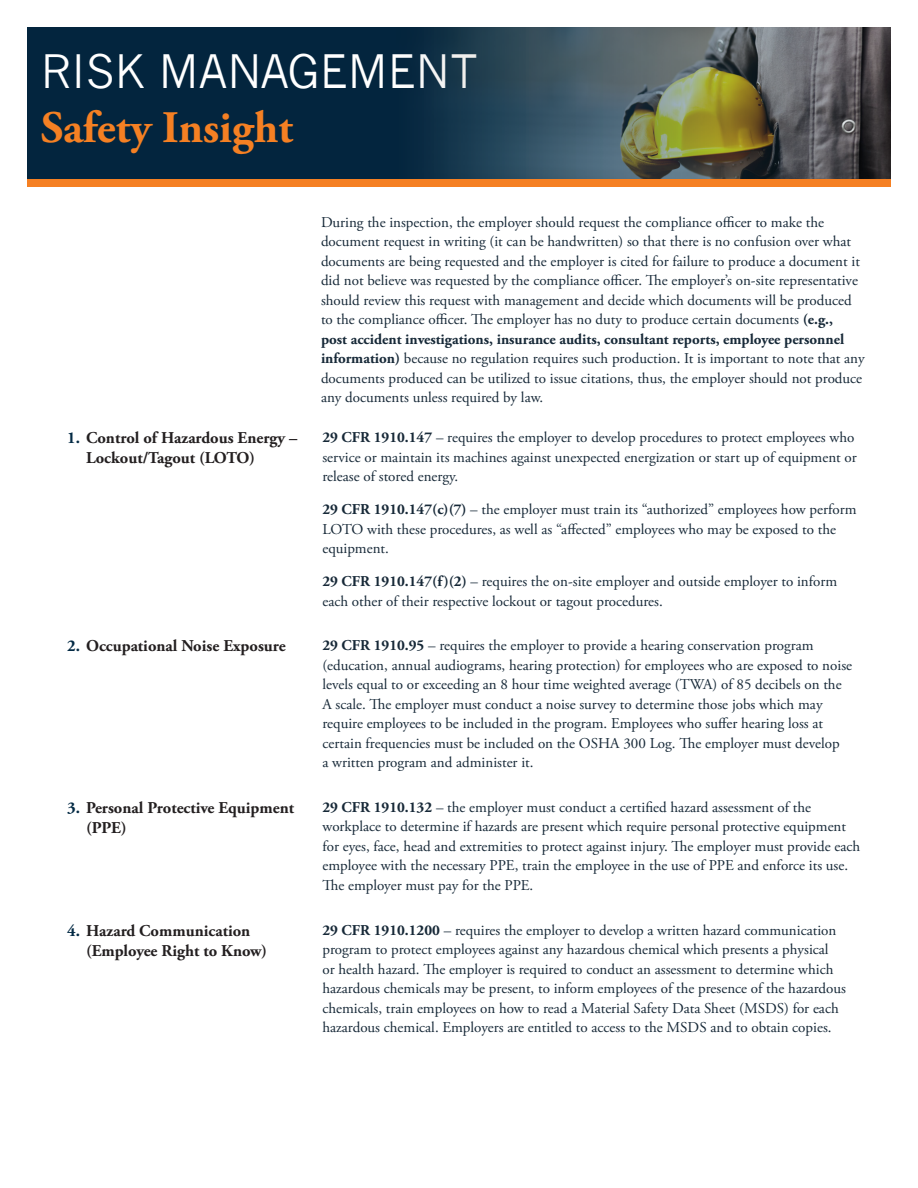
<style>
.page{position:relative;width:918px;height:1188px;background:#fff}
.page>*{position:absolute;margin:0;border:0;box-sizing:border-box;transform-origin:0 0}
.t1{font:45px "News Gothic";color:#fff}
.t2{font:700 45px "Adobe Garamond Pro";color:#f58023}
.SubHeader_1{font:700 16.5px "Adobe Garamond Pro";color:#231f20}
.Body_Text{font:15px/19.5px "Adobe Garamond Pro";color:#172938}
.s1{color:#032a44}
.s2{font-weight:700}
</style>
<div class="page">
<div style="left:27px;top:27px;width:864px;height:152px;background:#03253e"></div>
<div style="left:27px;top:179px;width:864px;height:8px;background:#f58023"></div>
<img style="left:429px;top:27px;width:462px;height:152px">
<h1 class="t1" style="left:41px;top:45px;width:438px">RISK MANAGEMENT</h1>
<h1 class="t2" style="left:41px;top:101px;width:254px">Safety Insight</h1>
<p class="SubHeader_1" style="left:67px;top:428px;width:232px"><span class="s1">1.</span> Control of Hazardous Energy –</p>
<p class="SubHeader_1" style="left:86px;top:448px;width:170px">Lockout/Tagout (LOTO)</p>
<p class="Body_Text" style="left:321px;top:213px;width:545px">During the inspection, the employer should request the compliance officer to make the document request in writing (it can be handwritten) so that there is no confusion over what documents are being requested and the employer is cited for failure to produce a document it did not believe was requested by the compliance officer. The employer’s on-site representative should review this request with management and decide which documents will be produced to the compliance officer. The employer has no duty to produce certain documents <span class="s2">(e.g.,<br>post accident investigations, insurance audits, consultant reports, employee personnel information)</span> because no regulation requires such production. It is important to note that any documents produced can be utilized to issue citations, thus, the employer should not produce any documents unless required by law.</p>
<p class="Body_Text" style="left:322px;top:428px;width:536px"><span class="s2">29 CFR 1910.147</span> – requires the employer to develop procedures to protect employees who service or maintain its machines against unexpected energization or start up of equipment or release of stored energy.</p>
<p class="Body_Text" style="left:322px;top:500px;width:536px"><span class="s2">29 CFR 1910.147(c)(7)</span> – the employer must train its “authorized” employees how perform<br>LOTO with these procedures, as well as “affected” employees who may be exposed to the equipment.</p>
<p class="Body_Text" style="left:322px;top:572px;width:516px"><span class="s2">29 CFR 1910.147(f)(2)</span> – requires the on-site employer and outside employer to inform each other of their respective lockout or tagout procedures.</p>
<p class="SubHeader_1" style="left:67px;top:637px;width:220px"><span class="s1">2.</span> Occupational Noise Exposure</p>
<p class="Body_Text" style="left:322px;top:636px;width:531px"><span class="s2">29 CFR 1910.95</span> – requires the employer to provide a hearing conservation program (education, annual audiograms, hearing protection) for employees who are exposed to noise levels equal to or exceeding an 8 hour time weighted average (TWA) of 85 decibels on the A scale. The employer must conduct a noise survey to determine those jobs which may require employees to be included in the program. Employees who suffer hearing loss at certain frequencies must be included on the OSHA 300 Log. The employer must develop<br>a written program and administer it.</p>
<p class="SubHeader_1" style="left:67px;top:798px;width:228px"><span class="s1">3.</span> Personal Protective Equipment</p>
<p class="SubHeader_1" style="left:86px;top:818px;width:42px">(PPE)</p>
<p class="Body_Text" style="left:322px;top:798px;width:539px"><span class="s2">29 CFR 1910.132</span> – the employer must conduct a certified hazard assessment of the workplace to determine if hazards are present which require personal protective equipment for eyes, face, head and extremities to protect against injury. The employer must provide each employee with the necessary PPE, train the employee in the use of PPE and enforce its use.<br>The employer must pay for the PPE.</p>
<p class="SubHeader_1" style="left:67px;top:921px;width:185px"><span class="s1">4.</span> Hazard Communication</p>
<p class="SubHeader_1" style="left:86px;top:941px;width:183px">(Employee Right to Know)</p>
<p class="Body_Text" style="left:322px;top:921px;width:525px"><span class="s2">29 CFR 1910.1200</span> – requires the employer to develop a written hazard communication program to protect employees against any hazardous chemical which presents a physical<br>or health hazard. The employer is required to conduct an assessment to determine which hazardous chemicals may be present, to inform employees of the presence of the hazardous chemicals, train employees on how to read a Material Safety Data Sheet (MSDS) for each hazardous chemical. Employers are entitled to access to the MSDS and to obtain copies.</p>
</div>
